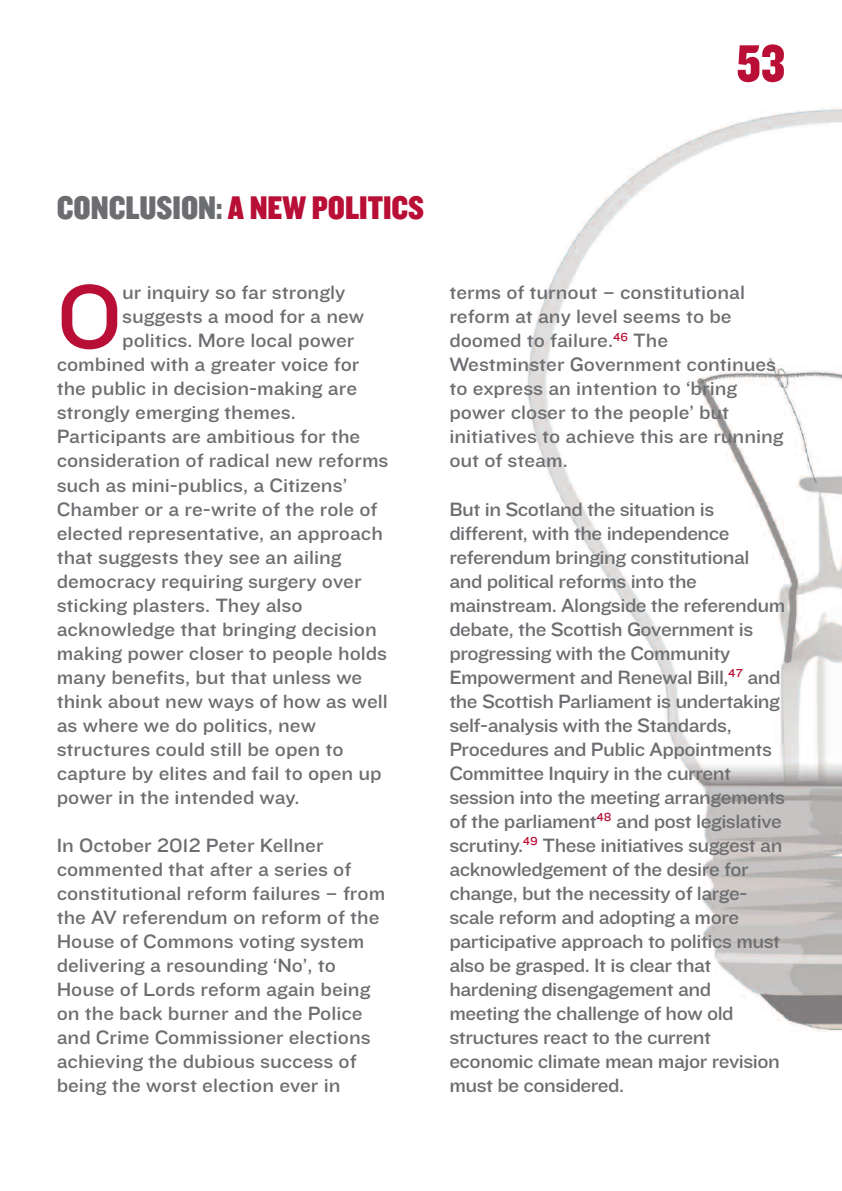
<style>
.page{position:relative;width:842px;height:1191px;background:#fff}
.page>*{position:absolute;margin:0;border:0;box-sizing:border-box;transform-origin:0 0}
.t1{font:92px "Knockout HTF32 Junior Cruiserwt";color:#b90f36}
.t2{font:54px "Knockout HTF70 Full Welterwt";color:#b90f36}
.t3{font:34px "Knockout HTF70 Full Welterwt";color:#b90f36}
.t4{font:20px/24px "Knockout HTF32 Junior Cruiserwt";color:#6c6d70}
.t5{font:20px/24px "Knockout HTF32 Junior Cruiserwt";letter-spacing:-.025em;color:#6c6d70}
.s1{color:#6c6d70}
</style>
<div class="page">
<img style="left:527px;top:107px;width:315px;height:925px">
<h2 class="t2" style="left:736px;top:31px;width:50px">53</h2>
<h3 class="t3" style="left:57px;top:187px;width:369px"><span class="s1">CONCLUSION:</span> A NEW POLITICS</h3>
<h1 class="t1" style="left:57px;top:262px;width:67px">O</h1>
<p class="t4" style="left:122px;top:280px;width:225px">ur inquiry so far strongly</p>
<p class="t4" style="left:122px;top:304px;width:244px">suggests a mood for a new</p>
<p class="t4" style="left:122px;top:328px;width:234px">politics. More local power</p>
<p class="t4" style="left:57px;top:352px;width:304px">combined with a greater voice for</p>
<p class="t4" style="left:57px;top:376px;width:302px">the public in decision-making are</p>
<p class="t4" style="left:57px;top:400px;width:241px">strongly emerging themes.</p>
<p class="t4" style="left:57px;top:424px;width:305px">Participants are ambitious for the</p>
<p class="t4" style="left:57px;top:448px;width:333px">consideration of radical new reforms</p>
<p class="t4" style="left:57px;top:472px;width:292px">such as mini-publics, a Citizens’</p>
<p class="t4" style="left:57px;top:496px;width:322px">Chamber or a re-write of the role of</p>
<p class="t4" style="left:57px;top:520px;width:328px">elected representative, an approach</p>
<p class="t4" style="left:57px;top:544px;width:286px">that suggests they see an ailing</p>
<p class="t4" style="left:57px;top:568px;width:306px">democracy requiring surgery over</p>
<p class="t4" style="left:57px;top:592px;width:247px">sticking plasters. They also</p>
<p class="t4" style="left:57px;top:616px;width:322px">acknowledge that bringing decision</p>
<p class="t4" style="left:57px;top:640px;width:332px">making power closer to people holds</p>
<p class="t4" style="left:57px;top:664px;width:307px">many benefits, but that unless we</p>
<p class="t4" style="left:57px;top:688px;width:333px">think about new ways of how as well</p>
<p class="t4" style="left:57px;top:712px;width:261px">as where we do politics, new</p>
<p class="t4" style="left:57px;top:736px;width:288px">structures could still be open to</p>
<p class="t4" style="left:57px;top:760px;width:326px">capture by elites and fail to open up</p>
<p class="t4" style="left:57px;top:784px;width:244px">power in the intended way.</p>
<p class="t4" style="left:57px;top:832px;width:330px">In October 2012 Peter Kellner commented that after a series of constitutional reform failures – from the AV referendum on reform of the<br>House of Commons voting system delivering a resounding ‘No’, to<br>House of Lords reform again being on the back burner and the Police and Crime Commissioner elections achieving the dubious success of being the worst election ever in</p>
<p class="t4" style="left:449px;top:280px;width:336px">terms of turnout – constitutional reform at any level seems to be doomed to failure.<sup>46</sup> The<br>Westminster Government continues to express an intention to ‘bring power closer to the people’ but initiatives to achieve this are running out of steam.</p>
<p class="t5" style="left:449px;top:496px;width:337px">But in Scotland the situation is different, with the independence referendum bringing constitutional and political reforms into the mainstream. Alongside the referendum debate, the Scottish Government is progressing with the Community Empowerment and Renewal Bill,<sup>47</sup> and the Scottish Parliament is undertaking self-analysis with the Standards, Procedures and Public Appointments Committee Inquiry in the current session into the meeting arrangements of the parliament<sup>48</sup> and post legislative scrutiny.<sup>49</sup> These initiatives suggest an acknowledgement of the desire for change, but the necessity of large&shy;scale reform and adopting a more participative approach to politics must also be grasped. It is clear that hardening disengagement and meeting the challenge of how old structures react to the current economic climate mean major revision must be considered.</p>
</div>
